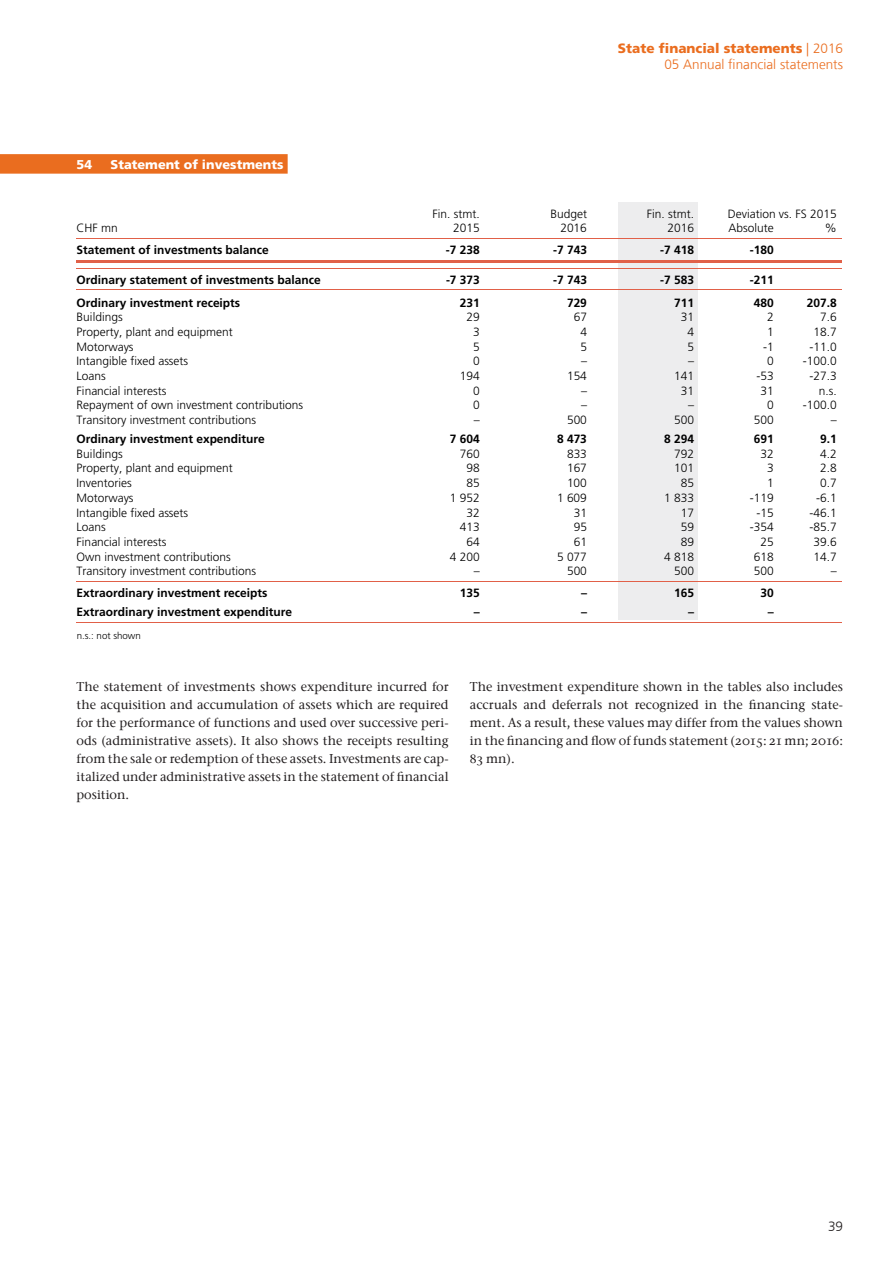
<style>
.page{position:relative;width:893px;height:1263px;background:#fff}
.page>*{position:absolute;margin:0;border:0;box-sizing:border-box;transform-origin:0 0}
.t1{font:300 13.5px/16.5px "Frutiger LT Com";color:#ea6d1f;text-align:right}
.t2{font:300 13.5px "Frutiger LT Com";color:#231f20}
.t3{font:500 12.75px/18px "ITC Stone Serif Com";color:#231f20;text-align:justify}
.t4{font:900 12.75px "Frutiger LT Com";color:#fff}
.t5{font:300 12px/14.7px "Frutiger LT Std";color:#000}
.t6{font:700 12px "Frutiger LT Std";color:#000}
.t7{font:300 9.75px "Frutiger LT Std";color:#000}
.s1{font-weight:900}
</style>
<div class="page">
<div style="left:0;top:154px;width:288px;height:20px;background:#ea6d1f"></div>
<div style="left:618px;top:202px;width:80px;height:418px;background:#ededee"></div>
<hr style="left:77px;top:238px;width:765px;height:1px;background:#e16048">
<hr style="left:77px;top:260px;width:765px;height:2px;background:#e16048">
<hr style="left:77px;top:268px;width:765px;height:1px;background:#e16048">
<hr style="left:77px;top:289px;width:765px;height:1px;background:#e16048">
<hr style="left:77px;top:581px;width:765px;height:1px;background:#e16048">
<hr style="left:77px;top:622px;width:765px;height:1px;background:#e16048">
<p class="t4" style="left:77px;top:156px;width:17px">54</p>
<p class="t4" style="left:111px;top:156px;width:174px">Statement of investments</p>
<p class="t1" style="left:618px;top:40px;width:227px"><span class="s1">State financial statements</span> | 2016<br>05 Annual financial statements</p>
<p class="t5" style="left:433px;top:206px;width:49px">Fin. stmt.</p>
<p class="t5" style="left:550px;top:206px;width:38px">Budget</p>
<p class="t5" style="left:728px;top:206px;width:111px">Deviation vs. FS 2015<br>Absolute</p>
<p class="t5" style="left:647px;top:206px;width:49px">Fin. stmt.</p>
<p class="t5" style="left:825px;top:221px;width:13px">%</p>
<p class="t5" style="left:77px;top:221px;width:43px">CHF mn</p>
<p class="t5" style="left:667px;top:221px;width:28px">2016</p>
<p class="t5" style="left:453px;top:221px;width:28px">2015</p>
<p class="t5" style="left:560px;top:221px;width:28px">2016</p>
<p class="t6" style="left:77px;top:243px;width:194px">Statement of investments balance</p>
<p class="t6" style="left:446px;top:243px;width:35px">-7 238</p>
<p class="t6" style="left:553px;top:243px;width:35px">-7 743</p>
<p class="t6" style="left:660px;top:243px;width:35px">-7 418</p>
<p class="t6" style="left:750px;top:243px;width:25px">-180</p>
<p class="t6" style="left:77px;top:272px;width:246px">Ordinary statement of investments balance</p>
<p class="t6" style="left:446px;top:272px;width:35px">-7 373</p>
<p class="t6" style="left:553px;top:272px;width:35px">-7 743</p>
<p class="t6" style="left:660px;top:272px;width:35px">-7 583</p>
<p class="t6" style="left:750px;top:272px;width:25px">-211</p>
<p class="t6" style="left:77px;top:296px;width:165px">Ordinary investment receipts</p>
<p class="t6" style="left:460px;top:296px;width:21px">231</p>
<p class="t6" style="left:567px;top:296px;width:21px">729</p>
<p class="t6" style="left:674px;top:296px;width:21px">711</p>
<p class="t6" style="left:754px;top:296px;width:21px">480</p>
<p class="t6" style="left:807px;top:296px;width:31px">207.8</p>
<p class="t5" style="left:77px;top:310px;width:48px">Buildings</p>
<p class="t5" style="left:467px;top:310px;width:15px">29</p>
<p class="t5" style="left:574px;top:310px;width:15px">67</p>
<p class="t5" style="left:681px;top:310px;width:15px">31</p>
<p class="t5" style="left:767px;top:310px;width:8px">2</p>
<p class="t5" style="left:820px;top:310px;width:18px">7.6</p>
<p class="t5" style="left:77px;top:325px;width:158px">Property, plant and equipment</p>
<p class="t5" style="left:473px;top:325px;width:8px">3</p>
<p class="t5" style="left:580px;top:325px;width:8px">4</p>
<p class="t5" style="left:687px;top:325px;width:8px">4</p>
<p class="t5" style="left:767px;top:325px;width:8px">1</p>
<p class="t5" style="left:813px;top:325px;width:25px">18.7</p>
<p class="t5" style="left:77px;top:339px;width:59px">Motorways</p>
<p class="t5" style="left:473px;top:339px;width:8px">5</p>
<p class="t5" style="left:580px;top:339px;width:8px">5</p>
<p class="t5" style="left:687px;top:339px;width:8px">5</p>
<p class="t5" style="left:763px;top:339px;width:12px">-1</p>
<p class="t5" style="left:810px;top:339px;width:29px">-11.0</p>
<p class="t5" style="left:77px;top:354px;width:113px">Intangible fixed assets</p>
<p class="t5" style="left:473px;top:354px;width:8px">0</p>
<p class="t5" style="left:581px;top:354px;width:7px">–</p>
<p class="t5" style="left:688px;top:354px;width:7px">–</p>
<p class="t5" style="left:767px;top:354px;width:8px">0</p>
<p class="t5" style="left:803px;top:354px;width:35px">-100.0</p>
<p class="t5" style="left:77px;top:369px;width:31px">Loans</p>
<p class="t5" style="left:460px;top:369px;width:21px">194</p>
<p class="t5" style="left:567px;top:369px;width:21px">154</p>
<p class="t5" style="left:674px;top:369px;width:21px">141</p>
<p class="t5" style="left:757px;top:369px;width:19px">-53</p>
<p class="t5" style="left:810px;top:369px;width:29px">-27.3</p>
<p class="t5" style="left:77px;top:383px;width:91px">Financial interests</p>
<p class="t5" style="left:473px;top:383px;width:8px">0</p>
<p class="t5" style="left:581px;top:383px;width:7px">–</p>
<p class="t5" style="left:681px;top:383px;width:15px">31</p>
<p class="t5" style="left:760px;top:383px;width:15px">31</p>
<p class="t5" style="left:819px;top:383px;width:20px">n.s.</p>
<p class="t5" style="left:77px;top:398px;width:228px">Repayment of own investment contributions</p>
<p class="t5" style="left:473px;top:398px;width:8px">0</p>
<p class="t5" style="left:581px;top:398px;width:7px">–</p>
<p class="t5" style="left:688px;top:398px;width:7px">–</p>
<p class="t5" style="left:767px;top:398px;width:8px">0</p>
<p class="t5" style="left:803px;top:398px;width:35px">-100.0</p>
<p class="t5" style="left:77px;top:413px;width:181px">Transitory investment contributions</p>
<p class="t5" style="left:474px;top:413px;width:7px">–</p>
<p class="t5" style="left:567px;top:413px;width:21px">500</p>
<p class="t5" style="left:674px;top:413px;width:21px">500</p>
<p class="t5" style="left:754px;top:413px;width:21px">500</p>
<p class="t5" style="left:831px;top:413px;width:7px">–</p>
<p class="t6" style="left:77px;top:432px;width:190px">Ordinary investment expenditure</p>
<p class="t6" style="left:450px;top:432px;width:31px">7 604</p>
<p class="t6" style="left:557px;top:432px;width:31px">8 473</p>
<p class="t6" style="left:664px;top:432px;width:31px">8 294</p>
<p class="t6" style="left:754px;top:432px;width:21px">691</p>
<p class="t6" style="left:820px;top:432px;width:18px">9.1</p>
<p class="t5" style="left:77px;top:446px;width:48px">Buildings</p>
<p class="t5" style="left:460px;top:446px;width:21px">760</p>
<p class="t5" style="left:567px;top:446px;width:21px">833</p>
<p class="t5" style="left:674px;top:446px;width:21px">792</p>
<p class="t5" style="left:760px;top:446px;width:15px">32</p>
<p class="t5" style="left:820px;top:446px;width:18px">4.2</p>
<p class="t5" style="left:77px;top:461px;width:158px">Property, plant and equipment</p>
<p class="t5" style="left:467px;top:461px;width:15px">98</p>
<p class="t5" style="left:567px;top:461px;width:21px">167</p>
<p class="t5" style="left:674px;top:461px;width:21px">101</p>
<p class="t5" style="left:767px;top:461px;width:8px">3</p>
<p class="t5" style="left:820px;top:461px;width:18px">2.8</p>
<p class="t5" style="left:77px;top:476px;width:57px">Inventories</p>
<p class="t5" style="left:467px;top:476px;width:15px">85</p>
<p class="t5" style="left:567px;top:476px;width:21px">100</p>
<p class="t5" style="left:681px;top:476px;width:15px">85</p>
<p class="t5" style="left:767px;top:476px;width:8px">1</p>
<p class="t5" style="left:820px;top:476px;width:18px">0.7</p>
<p class="t5" style="left:77px;top:490px;width:59px">Motorways</p>
<p class="t5" style="left:450px;top:490px;width:31px">1 952</p>
<p class="t5" style="left:557px;top:490px;width:31px">1 609</p>
<p class="t5" style="left:664px;top:490px;width:31px">1 833</p>
<p class="t5" style="left:750px;top:490px;width:25px">-119</p>
<p class="t5" style="left:816px;top:490px;width:22px">-6.1</p>
<p class="t5" style="left:77px;top:505px;width:113px">Intangible fixed assets</p>
<p class="t5" style="left:467px;top:505px;width:15px">32</p>
<p class="t5" style="left:574px;top:505px;width:15px">31</p>
<p class="t5" style="left:681px;top:505px;width:15px">17</p>
<p class="t5" style="left:757px;top:505px;width:19px">-15</p>
<p class="t5" style="left:810px;top:505px;width:29px">-46.1</p>
<p class="t5" style="left:77px;top:520px;width:31px">Loans</p>
<p class="t5" style="left:460px;top:520px;width:21px">413</p>
<p class="t5" style="left:574px;top:520px;width:15px">95</p>
<p class="t5" style="left:681px;top:520px;width:15px">59</p>
<p class="t5" style="left:750px;top:520px;width:25px">-354</p>
<p class="t5" style="left:810px;top:520px;width:29px">-85.7</p>
<p class="t5" style="left:77px;top:535px;width:91px">Financial interests</p>
<p class="t5" style="left:467px;top:535px;width:15px">64</p>
<p class="t5" style="left:574px;top:535px;width:15px">61</p>
<p class="t5" style="left:681px;top:535px;width:15px">89</p>
<p class="t5" style="left:760px;top:535px;width:15px">25</p>
<p class="t5" style="left:813px;top:535px;width:25px">39.6</p>
<p class="t5" style="left:77px;top:549px;width:156px">Own investment contributions</p>
<p class="t5" style="left:450px;top:549px;width:31px">4 200</p>
<p class="t5" style="left:557px;top:549px;width:31px">5 077</p>
<p class="t5" style="left:664px;top:549px;width:31px">4 818</p>
<p class="t5" style="left:754px;top:549px;width:21px">618</p>
<p class="t5" style="left:813px;top:549px;width:25px">14.7</p>
<p class="t5" style="left:77px;top:564px;width:181px">Transitory investment contributions</p>
<p class="t5" style="left:474px;top:564px;width:7px">–</p>
<p class="t5" style="left:567px;top:564px;width:21px">500</p>
<p class="t5" style="left:674px;top:564px;width:21px">500</p>
<p class="t5" style="left:754px;top:564px;width:21px">500</p>
<p class="t5" style="left:831px;top:564px;width:7px">–</p>
<p class="t6" style="left:77px;top:586px;width:192px">Extraordinary investment receipts</p>
<p class="t6" style="left:460px;top:586px;width:21px">135</p>
<p class="t6" style="left:581px;top:586px;width:7px">–</p>
<p class="t6" style="left:674px;top:586px;width:21px">165</p>
<p class="t6" style="left:760px;top:586px;width:15px">30</p>
<p class="t6" style="left:77px;top:605px;width:217px">Extraordinary investment expenditure</p>
<p class="t6" style="left:474px;top:605px;width:7px">–</p>
<p class="t6" style="left:581px;top:605px;width:7px">–</p>
<p class="t6" style="left:688px;top:605px;width:7px">–</p>
<p class="t6" style="left:768px;top:605px;width:7px">–</p>
<p class="t7" style="left:77px;top:630px;width:66px">n.s.: not shown</p>
<p class="t3" style="left:77px;top:677px;width:374px">The statement of investments shows expenditure incurred for the acquisition and accumulation of assets which are required for the performance of functions and used over successive peri&shy;ods (administrative assets). It also shows the receipts resulting from the sale or redemption of these assets. Investments are cap&shy;italized under administrative assets in the statement of financial position.</p>
<p class="t3" style="left:470px;top:677px;width:375px">The investment expenditure shown in the tables also includes accruals and deferrals not recognized in the financing state&shy;ment. As a result, these values may differ from the values shown in the financing and flow of funds statement (2015: 21 mn; 2016:<br>83 mn).</p>
<p class="t2" style="left:828px;top:1218px;width:17px">39</p>
</div>
